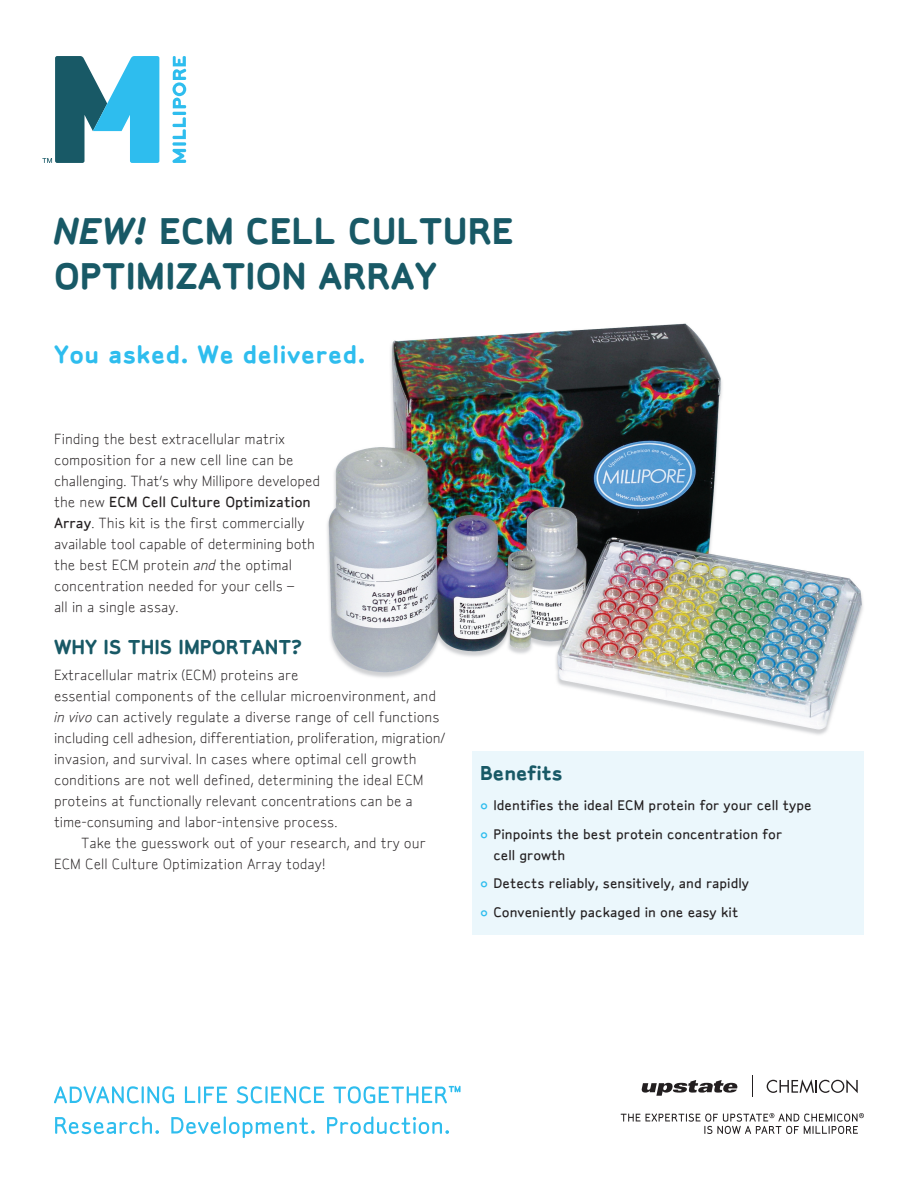
<style>
.page{position:relative;width:918px;height:1188px;background:#fff}
.page>*{position:absolute;margin:0;border:0;box-sizing:border-box;transform-origin:0 0}
.t1{font:700 36px/45px "Millipore Sylvia XO";color:#185966}
.Sub_Condensed--c100{font:700 24px "Millipore Sylvia XO";letter-spacing:.025em;color:#2ebdee}
._4-TEXT{font:700 19.5px "Millipore Sylvia XO";color:#185966}
.BulletedList-Header{font:700 19.5px "Millipore Sylvia XO";color:#185966}
._4-TEXT-2{font:14.25px/21px "Millipore Sylvia XO";color:#231f20}
.BulletedList-Medium{font:500 13.5px/21px "Millipore Sylvia XO";color:#231f20}
.s1{font-style:italic}
.s2{font-weight:500}
.s3{color:#2ebdee}
</style>
<div class="page">
<img style="left:327px;top:323px;width:536px;height:412px">
<svg style="left:641px;top:1080px;width:97px;height:16px"></svg>
<svg style="left:621px;top:1113px;width:243px;height:21px"></svg>
<svg style="left:767px;top:1079px;width:91px;height:14px"></svg>
<svg style="left:172px;top:142px;width:14px;height:4px"></svg>
<hr style="left:172px;top:112px;width:14px;height:3px;background:#2ebdee;border-radius:2px">
<svg style="left:172px;top:117px;width:14px;height:22px"></svg>
<svg style="left:172px;top:56px;width:14px;height:52px"></svg>
<svg style="left:172px;top:149px;width:14px;height:14px"></svg>
<svg style="left:42px;top:56px;width:117px;height:107px"></svg>
<svg style="left:54px;top:1086px;width:120px;height:17px"></svg>
<svg style="left:185px;top:1086px;width:42px;height:17px"></svg>
<svg style="left:237px;top:1086px;width:26px;height:18px"></svg>
<hr style="left:265px;top:1086px;width:3px;height:17px;background:#2ebdee">
<svg style="left:271px;top:1086px;width:53px;height:17px"></svg>
<svg style="left:333px;top:1086px;width:128px;height:18px"></svg>
<svg style="left:55px;top:1116px;width:104px;height:18px"></svg>
<svg style="left:171px;top:1116px;width:144px;height:22px"></svg>
<svg style="left:327px;top:1116px;width:122px;height:18px"></svg>
<div style="left:472px;top:752px;width:392px;height:183px;background:#ebf7fc"></div>
<p class="t1" style="left:54px;top:209px;width:457px"><span class="s1">NEW!</span> ECM CELL CULTURE<br>OPTIMIZATION ARRAY</p>
<p class="Sub_Condensed--c100" style="left:54px;top:340px;width:313px">YOU ASKED. WE DELIVERED.</p>
<p class="_4-TEXT-2" style="left:54px;top:429px;width:268px">Finding the best extracellular matrix composition for a new cell line can be challenging. That’s why Millipore developed the new <span class="s2">ECM Cell Culture Optimization Array</span>. This kit is the first commercially available tool capable of determining both the best ECM protein <span class="s1">and</span> the optimal concentration needed for your cells –<br>all in a single assay.</p>
<p class="_4-TEXT" style="left:54px;top:635px;width:250px">WHY IS THIS IMPORTANT?</p>
<p class="_4-TEXT-2" style="left:54px;top:665px;width:393px">Extracellular matrix (ECM) proteins are<br>essential components of the cellular microenvironment, and <span class="s1">in vivo</span> can actively regulate a diverse range of cell functions including cell adhesion, differentiation, proliferation, migration/ invasion, and survival. In cases where optimal cell growth conditions are not well defined, determining the ideal ECM proteins at functionally relevant concentrations can be a time-consuming and labor-intensive process.</p>
<p class="_4-TEXT-2" style="left:54px;top:833px;width:373px;text-indent:27px">Take the guesswork out of your research, and try our<br>ECM Cell Culture Optimization Array today!</p>
<p class="BulletedList-Header" style="left:480px;top:761px;width:84px">BENEFITS</p>
<p class="BulletedList-Medium" style="left:480px;top:795px;width:333px"><span class="s3">•</span> Identifies the ideal ECM protein for your cell type</p>
<p class="BulletedList-Medium" style="left:494px;top:823px;width:290px;text-indent:-14px"><span class="s3">•</span> Pinpoints the best protein concentration for cell growth</p>
<p class="BulletedList-Medium" style="left:480px;top:873px;width:271px"><span class="s3">•</span> Detects reliably, sensitively, and rapidly</p>
<p class="BulletedList-Medium" style="left:480px;top:901px;width:260px"><span class="s3">•</span> Conveniently packaged in one easy kit</p>
</div>
